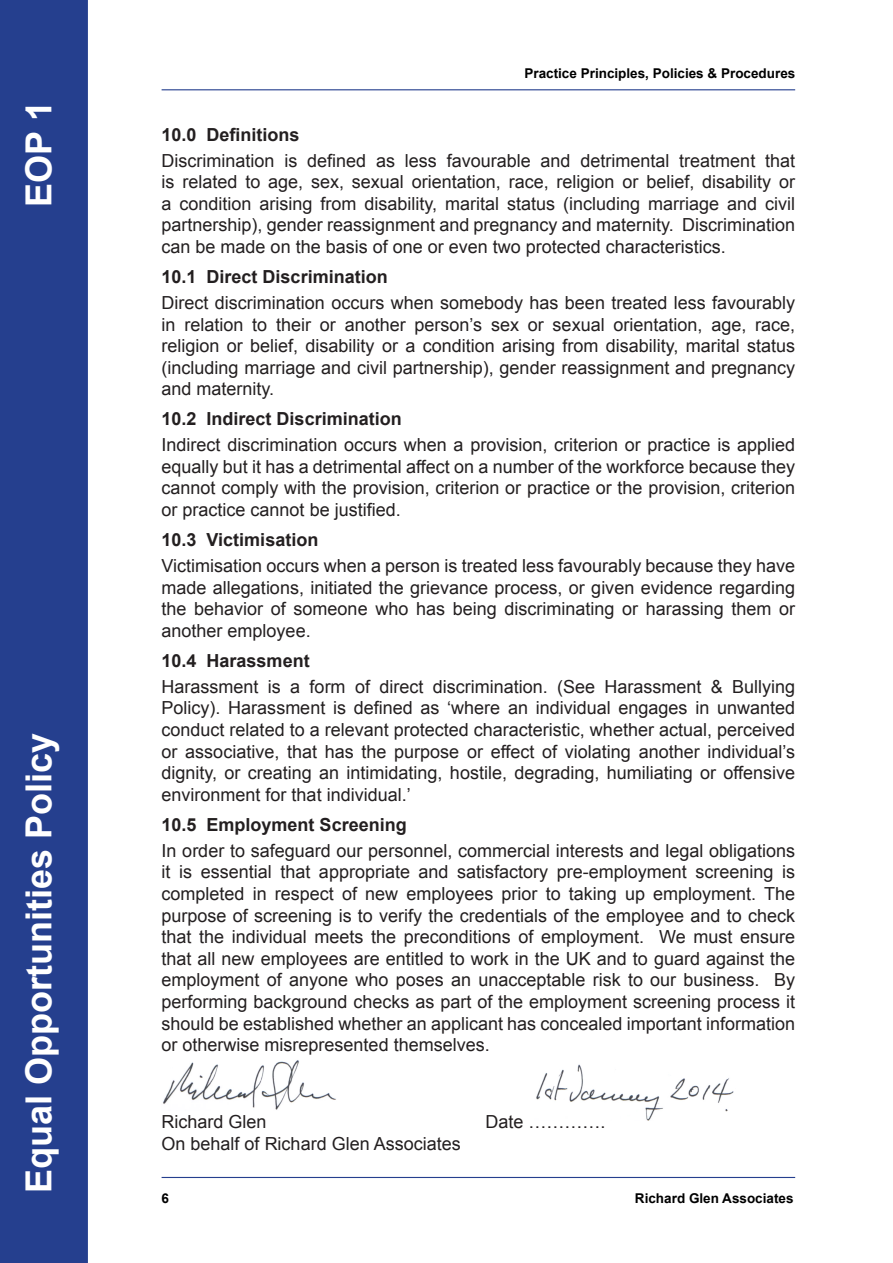
<style>
.page{position:relative;width:893px;height:1263px;background:#fff}
.page>*{position:absolute;margin:0;border:0;box-sizing:border-box;transform-origin:0 0}
.t1{font:700 36px "Arial";color:#fff}
.t2{font:18px/21.6px "Arial";color:#231f20;text-align:justify}
.t3{font:700 18px "Arial";color:#231f20}
.t4{font:700 13.5px "Arial";color:#000}
</style>
<div class="page">
<hr style="left:162px;top:89px;width:633px;height:1px;background:#253f8e">
<hr style="left:162px;top:1177px;width:633px;height:1px;background:#253f8e">
<div style="left:0;top:0;width:88px;height:1263px;background:#253f8e"></div>
<img style="left:163px;top:1060px;width:173px;height:50px">
<img style="left:536px;top:1064px;width:198px;height:57px">
<p class="t1" style="left:15px;top:207px;width:107px;rotate:-90deg">EOP 1</p>
<p class="t1" style="left:15px;top:1193px;width:462px;rotate:-90deg">Equal Opportunities Policy</p>
<p class="t4" style="left:524px;top:64px;width:272px">Practice Principles, Policies &amp; Procedures</p>
<p class="t3" style="left:162px;top:122px;width:140px">10.0 Definitions</p>
<p class="t2" style="left:162px;top:150px;width:635px">Discrimination is defined as less favourable and detrimental treatment that is related to age, sex, sexual orientation, race, religion or belief, disability or a condition arising from disability, marital status (including marriage and civil partnership), gender reassignment and pregnancy and maternity. Discrimination can be made on the basis of one or even two protected characteristics.</p>
<p class="t3" style="left:162px;top:265px;width:228px">10.1 Direct Discrimination</p>
<p class="t2" style="left:162px;top:292px;width:635px">Direct discrimination occurs when somebody has been treated less favourably in relation to their or another person’s sex or sexual orientation, age, race, religion or belief, disability or a condition arising from disability, marital status (including marriage and civil partnership), gender reassignment and pregnancy and maternity.</p>
<p class="t3" style="left:162px;top:407px;width:242px">10.2 Indirect Discrimination</p>
<p class="t2" style="left:162px;top:434px;width:635px">Indirect discrimination occurs when a provision, criterion or practice is applied equally but it has a detrimental affect on a number of the workforce because they cannot comply with the provision, criterion or practice or the provision, criterion or practice cannot be justified.</p>
<p class="t3" style="left:162px;top:528px;width:158px">10.3 Victimisation</p>
<p class="t2" style="left:162px;top:555px;width:635px">Victimisation occurs when a person is treated less favourably because they have made allegations, initiated the grievance process, or given evidence regarding the behavior of someone who has being discriminating or harassing them or another employee.</p>
<p class="t3" style="left:162px;top:649px;width:150px">10.4 Harassment</p>
<p class="t2" style="left:162px;top:676px;width:635px">Harassment is a form of direct discrimination. (See Harassment &amp; Bullying Policy). Harassment is defined as ‘where an individual engages in unwanted conduct related to a relevant protected characteristic, whether actual, perceived or associative, that has the purpose or effect of violating another individual’s dignity, or creating an intimidating, hostile, degrading, humiliating or offensive environment for that individual.’</p>
<p class="t3" style="left:162px;top:813px;width:247px">10.5 Employment Screening</p>
<p class="t2" style="left:162px;top:840px;width:635px">In order to safeguard our personnel, commercial interests and legal obligations it is essential that appropriate and satisfactory pre-employment screening is completed in respect of new employees prior to taking up employment. The purpose of screening is to verify the credentials of the employee and to check that the individual meets the preconditions of employment. We must ensure that all new employees are entitled to work in the UK and to guard against the employment of anyone who poses an unacceptable risk to our business. By performing background checks as part of the employment screening process it should be established whether an applicant has concealed important information or otherwise misrepresented themselves.</p>
<p class="t2" style="left:162px;top:1111px;width:107px">Richard Glen</p>
<p class="t2" style="left:486px;top:1111px;width:122px">Date ………….</p>
<p class="t2" style="left:162px;top:1133px;width:301px">On behalf of Richard Glen Associates</p>
<p class="t4" style="left:162px;top:1189px;width:9px">6</p>
<p class="t4" style="left:635px;top:1189px;width:160px">Richard Glen Associates</p>
</div>
